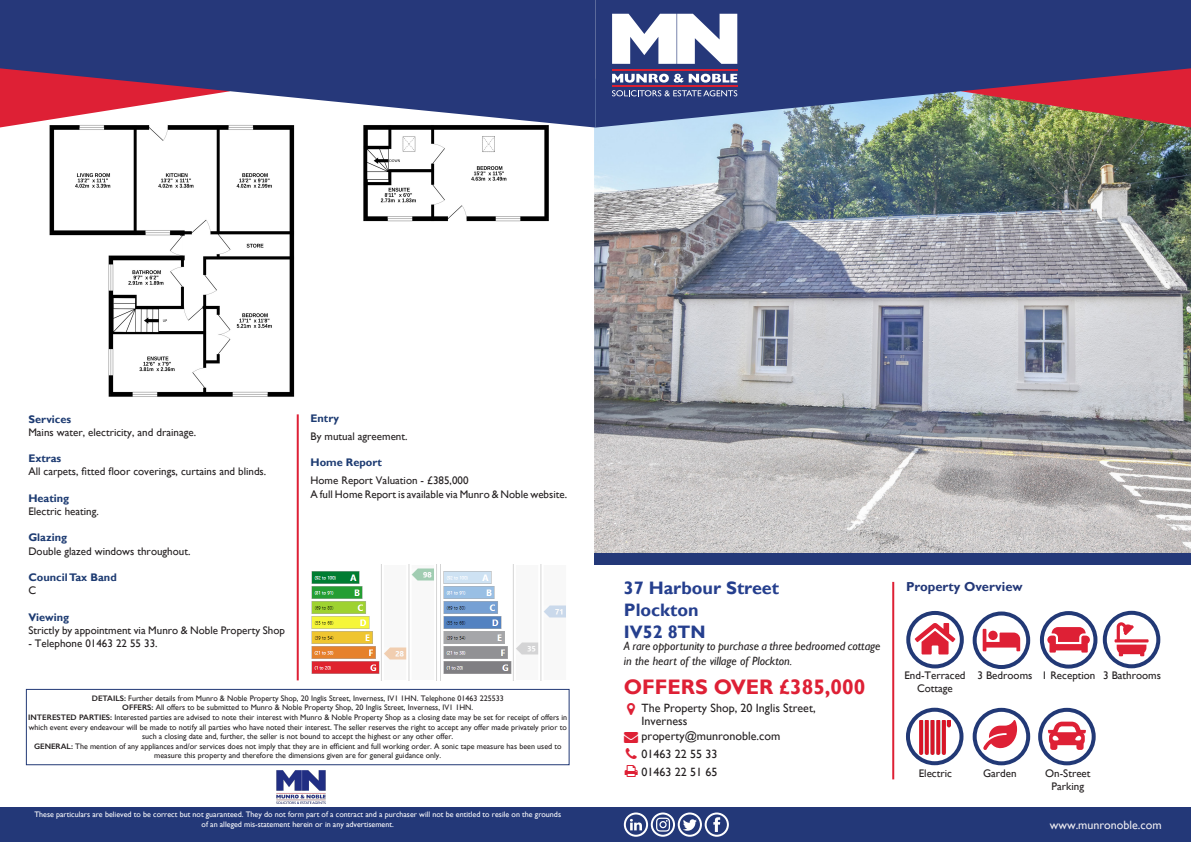
<style>
.page{position:relative;width:1191px;height:842px;background:#fff}
.page>*{position:absolute;margin:0;border:0;box-sizing:border-box;transform-origin:0 0}
.t1{font:700 21px "Gill Sans";color:#de2035}
.t2{font:700 18px "Gill Sans";color:#253f8e}
.t3{font:700 13px "Gill Sans";color:#233878}
.t4{font:12px "Gill Sans";color:#231f20}
.t5{font:italic 12px/15px "Gill Sans";color:#231f20}
.t6{font:12px "Gill Sans";color:#eeecf1}
.t7{font:11px "Gill Sans";color:#231f20}
.t8{font:700 11px "Gill Sans";color:#1d3b72}
.t9{font:11px "Gill Sans";color:#231f20}
.t10{font:8px/9.6px "Gill Sans";color:#231f20;text-align:center}
.t11{font:8px/9.6px "Gill Sans";color:#fff;text-align:center}
.s1{font-weight:600}
</style>
<div class="page">
<img style="left:49px;top:128px;width:500px;height:269px">
<img style="left:594px;top:128px;width:597px;height:425px">
<svg style="left:595px;top:0;width:596px;height:128px;background:#4b4978"></svg>
<div style="left:595px;top:808px;width:596px;height:34px;background:#233878"></div>
<hr style="left:892px;top:582px;width:2px;height:197px;background:#de2035">
<div style="left:594px;top:553px;width:597px;height:12px;background:#233878"></div>
<svg style="left:656px;top:818px;width:14px;height:14px"></svg>
<div style="left:651px;top:812px;width:24px;height:25px;border:2px solid #fff;border-radius:50%"></div>
<div style="left:624px;top:812px;width:24px;height:25px;border:2px solid #fff;border-radius:50%"></div>
<svg style="left:683px;top:819px;width:14px;height:12px"></svg>
<svg style="left:713px;top:817px;width:7px;height:15px"></svg>
<svg style="left:630px;top:819px;width:12px;height:11px"></svg>
<div style="left:677px;top:812px;width:25px;height:25px;border:2px solid #fff;border-radius:50%"></div>
<div style="left:704px;top:812px;width:25px;height:25px;border:2px solid #fff;border-radius:50%"></div>
<svg style="left:0;top:0;width:595px;height:128px;background:#524f83"></svg>
<div style="left:26px;top:689px;width:543px;height:76px;border:1px solid #223976"></div>
<div style="left:0;top:808px;width:595px;height:34px;background:#233878"></div>
<img style="left:276px;top:770px;width:50px;height:34px">
<hr style="left:297px;top:414px;width:2px;height:266px;background:#de2036">
<svg style="left:612px;top:74px;width:125px;height:9px"></svg>
<svg style="left:612px;top:90px;width:125px;height:6px"></svg>
<hr style="left:612px;top:69px;width:125px;height:1px;background:#db1e30">
<hr style="left:612px;top:86px;width:125px;height:1px;background:#db1e30">
<svg style="left:612px;top:14px;width:125px;height:50px"></svg>
<div style="left:906px;top:611px;width:57px;height:57px;border:4px solid #223976;border-radius:50%"></div>
<svg style="left:914px;top:623px;width:41px;height:31px"></svg>
<svg style="left:1114px;top:622px;width:34px;height:34px"></svg>
<svg style="left:982px;top:629px;width:38px;height:22px"></svg>
<svg style="left:1047px;top:627px;width:42px;height:26px"></svg>
<svg style="left:983px;top:720px;width:34px;height:30px"></svg>
<img style="left:920px;top:720px;width:30px;height:34px">
<div style="left:972px;top:611px;width:58px;height:58px;border:4px solid #223976;border-radius:50%"></div>
<div style="left:1040px;top:611px;width:57px;height:58px;border:4px solid #223976;border-radius:50%"></div>
<div style="left:1102px;top:611px;width:58px;height:57px;border:4px solid #223976;border-radius:50%"></div>
<div style="left:906px;top:708px;width:57px;height:57px;border:4px solid #223976;border-radius:50%"></div>
<div style="left:972px;top:708px;width:58px;height:57px;border:4px solid #223976;border-radius:50%"></div>
<svg style="left:1047px;top:722px;width:39px;height:28px"></svg>
<div style="left:1038px;top:708px;width:57px;height:57px;border:4px solid #223976;border-radius:50%"></div>
<img style="left:311px;top:565px;width:255px;height:115px">
<p class="t8" style="left:28px;top:412px;width:44px">Services</p>
<p class="t7" style="left:28px;top:426px;width:169px">Mains water, electricity, and drainage.</p>
<p class="t8" style="left:28px;top:452px;width:34px">Extras</p>
<p class="t7" style="left:28px;top:465px;width:239px">All carpets, fitted floor coverings, curtains and blinds.</p>
<p class="t8" style="left:28px;top:491px;width:42px">Heating</p>
<p class="t7" style="left:28px;top:505px;width:72px">Electric heating.</p>
<p class="t8" style="left:28px;top:531px;width:40px">Glazing</p>
<p class="t7" style="left:28px;top:544px;width:164px">Double glazed windows throughout.</p>
<p class="t8" style="left:28px;top:571px;width:90px">Council Tax Band</p>
<p class="t9" style="left:28px;top:584px;width:9px">C</p>
<p class="t8" style="left:28px;top:610px;width:42px">Viewing</p>
<p class="t7" style="left:28px;top:624px;width:258px">Strictly by appointment via Munro &amp; Noble Property Shop</p>
<p class="t7" style="left:28px;top:637px;width:131px">- Telephone 01463 22 55 33.</p>
<p class="t8" style="left:310px;top:412px;width:30px">Entry</p>
<p class="t7" style="left:310px;top:430px;width:98px">By mutual agreement.</p>
<p class="t8" style="left:310px;top:456px;width:73px">Home Report</p>
<p class="t7" style="left:310px;top:474px;width:159px">Home Report Valuation - £385,000</p>
<p class="t7" style="left:310px;top:487px;width:258px">A full Home Report is available via Munro &amp; Noble website.</p>
<p class="t10" style="left:92px;top:693px;width:413px"><span class="s1">DETAILS:</span> Further details from Munro &amp; Noble Property Shop, 20 Inglis Street, Inverness, IV1 1HN. Telephone 01463 225533</p>
<p class="t10" style="left:122px;top:703px;width:352px"><span class="s1">OFFERS:</span> All offers to be submitted to Munro &amp; Noble Property Shop, 20 Inglis Street, Inverness, IV1 1HN.</p>
<p class="t10" style="left:28px;top:712px;width:540px"><span class="s1">INTERESTED PARTIES:</span> Interested parties are advised to note their interest with Munro &amp; Noble Property Shop as a closing date may be set for receipt of offers in which event every endeavour will be made to notify all parties who have noted their interest. The seller reserves the right to accept any offer made privately prior to such a closing date and, further, the seller is not bound to accept the highest or any other offer.</p>
<p class="t10" style="left:34px;top:741px;width:529px"><span class="s1">GENERAL:</span> The mention of any appliances and/or services does not imply that they are in efficient and full working order. A sonic tape measure has been used to measure this property and therefore the dimensions given are for general guidance only.</p>
<p class="t11" style="left:34px;top:810px;width:528px">These particulars are believed to be correct but not guaranteed. They do not form part of a contract and a purchaser will not be entitled to resile on the grounds of an alleged mis-statement herein or in any advertisement.</p>
<p class="t2" style="left:624px;top:577px;width:157px">37 Harbour Street</p>
<p class="t2" style="left:624px;top:599px;width:76px">Plockton</p>
<p class="t2" style="left:624px;top:621px;width:83px">IV52 8TN</p>
<p class="t5" style="left:624px;top:639px;width:258px">A rare opportunity to purchase a three bedroomed cottage in the heart of the village of Plockton.</p>
<p class="t1" style="left:624px;top:674px;width:243px">OFFERS OVER £385,000</p>
<p class="t4" style="left:641px;top:701px;width:176px">The Property Shop, 20 Inglis Street,</p>
<p class="t4" style="left:641px;top:714px;width:47px">Inverness</p>
<p class="t4" style="left:641px;top:729px;width:140px">property@munronoble.com</p>
<p class="t4" style="left:641px;top:747px;width:78px">01463 22 55 33</p>
<p class="t4" style="left:641px;top:765px;width:78px">01463 22 51 65</p>
<p class="t3" style="left:906px;top:579px;width:118px">Property Overview</p>
<p class="t7" style="left:904px;top:668px;width:63px">End-Terraced</p>
<p class="t7" style="left:977px;top:668px;width:56px">3 Bedrooms</p>
<p class="t7" style="left:1041px;top:668px;width:55px">1 Reception</p>
<p class="t7" style="left:1103px;top:668px;width:59px">3 Bathrooms</p>
<p class="t7" style="left:917px;top:682px;width:37px">Cottage</p>
<p class="t7" style="left:918px;top:767px;width:35px">Electric</p>
<p class="t7" style="left:983px;top:767px;width:35px">Garden</p>
<p class="t7" style="left:1045px;top:767px;width:47px">On-Street</p>
<p class="t7" style="left:1051px;top:780px;width:34px">Parking</p>
<p class="t6" style="left:1049px;top:818px;width:113px">www.munronoble.com</p>
</div>
